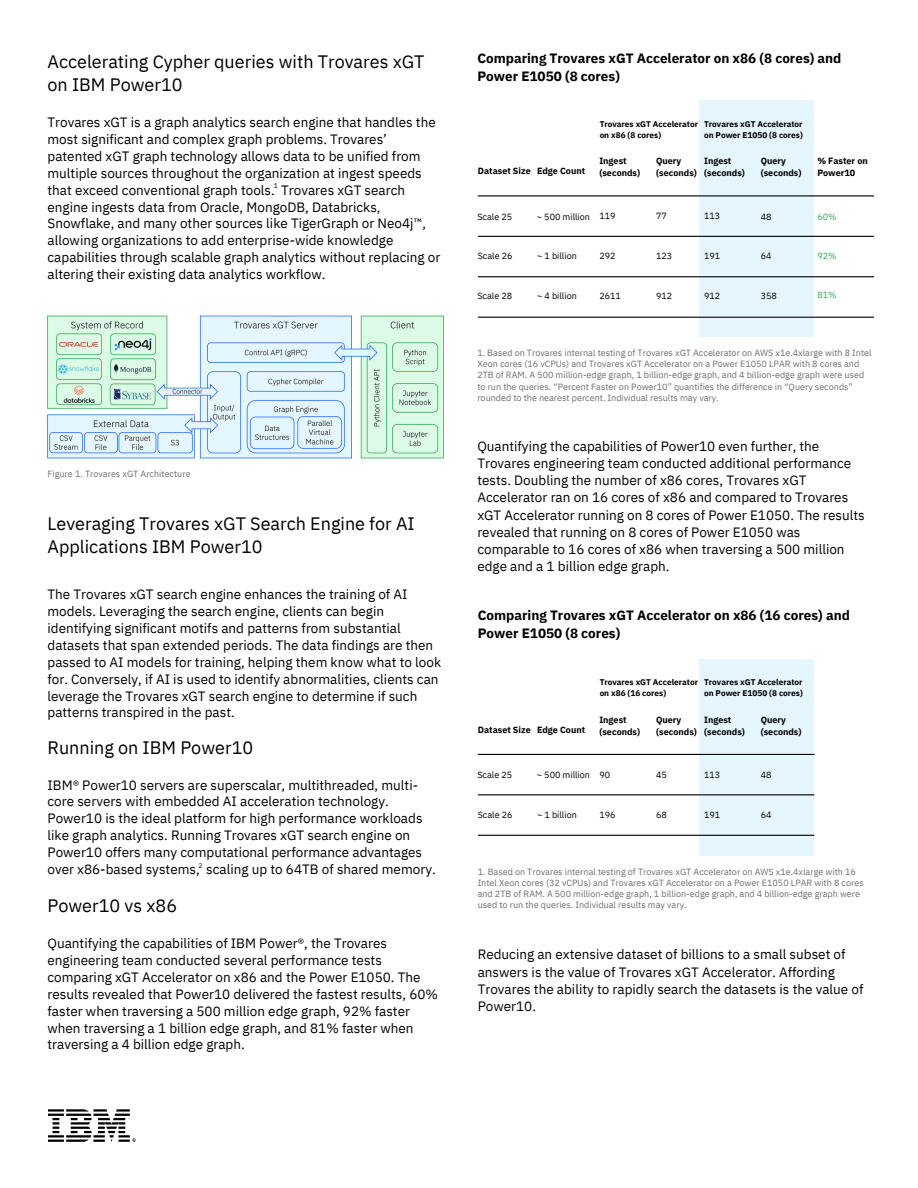
<style>
.page{position:relative;width:918px;height:1188px;background:#fff}
.page>*{position:absolute;margin:0;border:0;box-sizing:border-box;transform-origin:0 0}
.t1{font:18px/23.7px "IBM Plex Sans";color:#000}
.t2{font:13.5px/16.8px "IBM Plex Sans";color:#000}
.t3{font:700 13.5px/18px "IBM Plex Sans";color:#000}
.t4{font:9px/11.2px "IBM Plex Sans";color:#6f6f6f}
.t5{font:700 9px/12px "IBM Plex Sans";color:#000}
.t6{font:9px "IBM Plex Sans";color:#000}
.t7{font:9px "IBM Plex Sans";color:#36a958}
.t8{font:700 8.25px/10.9px "IBM Plex Sans";color:#000}
.t9{font:6.75px "IBM Plex Sans";color:#000}
</style>
<div class="page">
<img style="left:47px;top:315px;width:397px;height:144px">
<div style="left:700px;top:101px;width:114px;height:236px;background:#e5f6ff"></div>
<hr style="left:478px;top:195px;width:396px;height:1px;background:#000">
<hr style="left:478px;top:236px;width:396px;height:1px;background:#000">
<hr style="left:478px;top:276px;width:396px;height:1px;background:#000">
<hr style="left:478px;top:317px;width:396px;height:1px;background:#000">
<div style="left:700px;top:659px;width:114px;height:197px;background:#e5f6ff"></div>
<hr style="left:478px;top:754px;width:337px;height:1px;background:#000">
<hr style="left:478px;top:794px;width:336px;height:1px;background:#000">
<hr style="left:478px;top:835px;width:336px;height:1px;background:#000">
<svg style="left:48px;top:1109px;width:88px;height:33px"></svg>
<p class="t1" style="left:48px;top:49px;width:379px">Accelerating Cypher queries with Trovares xGT on IBM Power10</p>
<h4 class="t2" style="left:48px;top:114px;width:394px">Trovares xGT is a graph analytics search engine that handles the most significant and complex graph problems. Trovares’ patented xGT graph technology allows data to be unified from multiple sources throughout the organization at ingest speeds that exceed conventional graph tools. Trovares xGT search engine ingests data from Oracle, MongoDB, Databricks, Snowflake, and many other sources like TigerGraph or Neo4j™, allowing organizations to add enterprise-wide knowledge capabilities through scalable graph analytics without replacing or altering their existing data analytics workflow.</h4>
<p class="t9" style="left:274px;top:181px;width:6px">1</p>
<p class="t4" style="left:48px;top:468px;width:145px">Figure 1. Trovares xGT Architecture</p>
<h4 class="t1" style="left:48px;top:511px;width:369px">Leveraging Trovares xGT Search Engine for AI<br>Applications IBM Power10</h4>
<p class="t2" style="left:48px;top:586px;width:395px">The Trovares xGT search engine enhances the training of AI models. Leveraging the search engine, clients can begin identifying significant motifs and patterns from substantial datasets that span extended periods. The data findings are then passed to AI models for training, helping them know what to look for. Conversely, if AI is used to identify abnormalities, clients can leverage the Trovares xGT search engine to determine if such patterns transpired in the past.</p>
<p class="t1" style="left:48px;top:735px;width:207px">Running on IBM Power10</p>
<h4 class="t2" style="left:48px;top:776px;width:390px">IBM® Power10 servers are superscalar, multithreaded, multi&shy;core servers with embedded AI acceleration technology.<br>Power10 is the ideal platform for high performance workloads like graph analytics. Running Trovares xGT search engine on Power10 offers many computational performance advantages over x86-based systems, scaling up to 64TB of shared memory.</h4>
<p class="t1" style="left:48px;top:894px;width:131px">Power10 vs x86</p>
<p class="t2" style="left:48px;top:935px;width:392px">Quantifying the capabilities of IBM Power®, the Trovares engineering team conducted several performance tests comparing xGT Accelerator on x86 and the Power E1050. The results revealed that Power10 delivered the fastest results, 60% faster when traversing a 500 million edge graph, 92% faster when traversing a 1 billion edge graph, and 81% faster when traversing a 4 billion edge graph.</p>
<p class="t9" style="left:198px;top:861px;width:6px">2</p>
<p class="t3" style="left:477px;top:49px;width:366px">Comparing Trovares xGT Accelerator on x86 (8 cores) and<br>Power E1050 (8 cores)</p>
<p class="t5" style="left:478px;top:165px;width:55px">Dataset Size</p>
<p class="t6" style="left:477px;top:210px;width:36px">Scale 25</p>
<p class="t6" style="left:478px;top:250px;width:36px">Scale 26</p>
<h1 class="t6" style="left:477px;top:289px;width:36px">Scale 28</h1>
<h3 class="t5" style="left:537px;top:165px;width:50px">Edge Count</h3>
<h1 class="t6" style="left:537px;top:210px;width:55px">~ 500 million</h1>
<h3 class="t6" style="left:537px;top:250px;width:41px">~ 1 billion</h3>
<h1 class="t6" style="left:537px;top:289px;width:41px">~ 4 billion</h1>
<p class="t8" style="left:600px;top:118px;width:100px">Trovares xGT Accelerator on x86 (8 cores)</p>
<p class="t5" style="left:599px;top:155px;width:42px">Ingest (seconds)</p>
<p class="t6" style="left:599px;top:210px;width:18px">119</p>
<h4 class="t6" style="left:599px;top:250px;width:18px">292</h4>
<h4 class="t6" style="left:599px;top:289px;width:23px">2611</h4>
<p class="t8" style="left:704px;top:118px;width:100px">Trovares xGT Accelerator on Power E1050 (8 cores)</p>
<h4 class="t5" style="left:656px;top:155px;width:42px">Query (seconds)</h4>
<p class="t6" style="left:656px;top:210px;width:12px">77</p>
<h3 class="t5" style="left:761px;top:155px;width:42px">Query (seconds)</h3>
<p class="t6" style="left:761px;top:210px;width:12px">48</p>
<h2 class="t6" style="left:761px;top:250px;width:12px">64</h2>
<h4 class="t6" style="left:761px;top:289px;width:18px">358</h4>
<p class="t5" style="left:704px;top:155px;width:42px">Ingest (seconds)</p>
<p class="t6" style="left:704px;top:210px;width:18px">113</p>
<p class="t6" style="left:656px;top:250px;width:18px">123</p>
<h4 class="t6" style="left:704px;top:250px;width:18px">191</h4>
<p class="t6" style="left:656px;top:289px;width:18px">912</p>
<h4 class="t6" style="left:704px;top:289px;width:18px">912</h4>
<p class="t5" style="left:817px;top:155px;width:52px">% Faster on<br>Power10</p>
<p class="t7" style="left:817px;top:210px;width:21px">60%</p>
<p class="t7" style="left:817px;top:250px;width:21px">92%</p>
<h4 class="t7" style="left:817px;top:289px;width:21px">81%</h4>
<h3 class="t4" style="left:477px;top:347px;width:396px">1. Based on Trovares internal testing of Trovares xGT Accelerator on AWS x1e.4xlarge with 8 Intel Xeon cores (16 vCPUs) and Trovares xGT Accelerator on a Power E1050 LPAR with 8 cores and 2TB of RAM. A 500 million-edge graph, 1 billion-edge graph, and 4 billion-edge graph were used to run the queries. “Percent Faster on Power10” quantifies the difference in “Query seconds” rounded to the nearest percent. Individual results may vary.</h3>
<p class="t2" style="left:477px;top:437px;width:389px;line-height:17.2px">Quantifying the capabilities of Power10 even further, the Trovares engineering team conducted additional performance tests. Doubling the number of x86 cores, Trovares xGT Accelerator ran on 16 cores of x86 and compared to Trovares xGT Accelerator running on 8 cores of Power E1050. The results revealed that running on 8 cores of Power E1050 was comparable to 16 cores of x86 when traversing a 500 million edge and a 1 billion edge graph.</p>
<p class="t3" style="left:478px;top:606px;width:374px">Comparing Trovares xGT Accelerator on x86 (16 cores) and<br>Power E1050 (8 cores)</p>
<h4 class="t5" style="left:478px;top:723px;width:55px">Dataset Size</h4>
<p class="t6" style="left:477px;top:769px;width:36px">Scale 25</p>
<p class="t6" style="left:478px;top:809px;width:36px">Scale 26</p>
<p class="t5" style="left:537px;top:723px;width:50px">Edge Count</p>
<h4 class="t6" style="left:537px;top:769px;width:55px">~ 500 million</h4>
<p class="t6" style="left:537px;top:809px;width:41px">~ 1 billion</p>
<h2 class="t8" style="left:600px;top:677px;width:100px">Trovares xGT Accelerator on x86 (16 cores)</h2>
<h4 class="t8" style="left:704px;top:677px;width:100px">Trovares xGT Accelerator on Power E1050 (8 cores)</h4>
<p class="t5" style="left:599px;top:713px;width:42px">Ingest (seconds)</p>
<h3 class="t6" style="left:599px;top:769px;width:12px">90</h3>
<p class="t5" style="left:656px;top:713px;width:42px">Query (seconds)</p>
<p class="t6" style="left:656px;top:769px;width:12px">45</p>
<p class="t5" style="left:704px;top:714px;width:42px">Ingest (seconds)</p>
<p class="t6" style="left:704px;top:769px;width:18px">113</p>
<h4 class="t6" style="left:599px;top:808px;width:18px">196</h4>
<h4 class="t6" style="left:656px;top:808px;width:12px">68</h4>
<h4 class="t6" style="left:704px;top:808px;width:18px">191</h4>
<h4 class="t5" style="left:761px;top:713px;width:42px">Query (seconds)</h4>
<p class="t6" style="left:761px;top:769px;width:12px">48</p>
<p class="t6" style="left:761px;top:808px;width:12px">64</p>
<p class="t4" style="left:478px;top:866px;width:388px">1. Based on Trovares internal testing of Trovares xGT Accelerator on AWS x1e.4xlarge with 16<br>Intel Xeon cores (32 vCPUs) and Trovares xGT Accelerator on a Power E1050 LPAR with 8 cores and 2TB of RAM. A 500 million-edge graph, 1 billion-edge graph, and 4 billion-edge graph were used to run the queries. Individual results may vary.</p>
<p class="t2" style="left:478px;top:946px;width:387px;line-height:17.2px">Reducing an extensive dataset of billions to a small subset of answers is the value of Trovares xGT Accelerator. Affording Trovares the ability to rapidly search the datasets is the value of Power10.</p>
</div>
